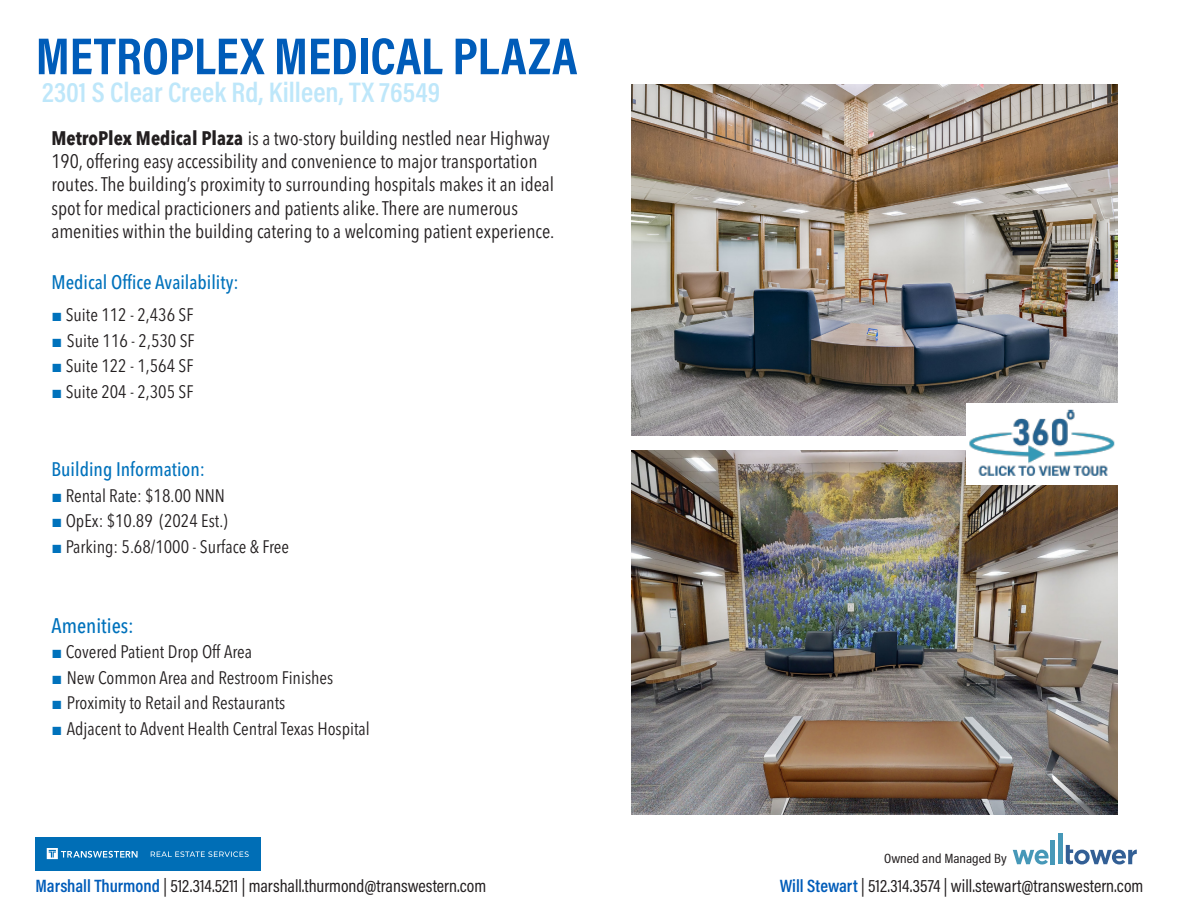
<style>
.page{position:relative;width:1188px;height:918px;background:#fff}
.page>*{position:absolute;margin:0;border:0;box-sizing:border-box;transform-origin:0 0}
.t1{font:700 52.5px "Acumin Pro Cond";color:#005cb9}
.t2{font:600 28.5px "Acumin Pro Cond";color:#bee7fa}
.t3{font:500 condensed 21px "Avenir Next LT Pro";color:#0072bc}
.t4{font:condensed 19.5px/23.4px "Avenir Next LT Pro";color:#231f20}
.t5{font:500 condensed 19.5px "Avenir Next LT Pro";color:#0072bc}
.t6{font:condensed 18px "Avenir Next LT Pro";color:#231f20}
.t7{font:18px "Acumin Pro Cond";color:#231f20}
.t8{font:13.5px "Acumin Pro Cond";color:#231f20;scale:1.1 1}
.s1{font-weight:700}
.s2{font-family:"Times New Roman";font-stretch:normal;color:#0072bc}
.s3{font-weight:600;color:#005cb9}
</style>
<div class="page">
<div style="left:36px;top:837px;width:225px;height:33px;background:#006eb6"></div>
<svg style="left:47px;top:848px;width:91px;height:11px"></svg>
<svg style="left:151px;top:851px;width:98px;height:6px"></svg>
<svg style="left:1013px;top:833px;width:124px;height:32px"></svg>
<img style="left:631px;top:84px;width:486px;height:351px">
<img style="left:631px;top:450px;width:486px;height:365px">
<img style="left:967px;top:404px;width:150px;height:81px">
<h1 class="t1" style="left:36px;top:21px;width:543px">METROPLEX MEDICAL PLAZA</h1>
<h2 class="t2" style="left:42px;top:73px;width:400px">2301 S Clear Creek Rd, Killeen, TX 76549</h2>
<p class="t4" style="left:51px;top:126px;width:505px"><span class="s1">MetroPlex Medical Plaza</span> is a two-story building nestled near Highway 190, offering easy accessibility and convenience to major transportation routes. The building’s proximity to surrounding hospitals makes it an ideal spot for medical practicioners and patients alike. There are numerous amenities within the building catering to a welcoming patient experience.</p>
<p class="t5" style="left:51px;top:270px;width:189px">Medical Office Availability:</p>
<p class="t6" style="left:51px;top:304px;width:144px"><span class="s2">■</span> Suite 112 - 2,436 SF</p>
<p class="t6" style="left:51px;top:329px;width:145px"><span class="s2">■</span> Suite 116 - 2,530 SF</p>
<p class="t6" style="left:51px;top:355px;width:144px"><span class="s2">■</span> Suite 122 - 1,564 SF</p>
<p class="t6" style="left:51px;top:380px;width:144px"><span class="s2">■</span> Suite 204 - 2,305 SF</p>
<p class="t5" style="left:51px;top:458px;width:155px">Building Information:</p>
<p class="t6" style="left:51px;top:485px;width:175px"><span class="s2">■</span> Rental Rate: $18.00 NNN</p>
<p class="t6" style="left:51px;top:510px;width:178px"><span class="s2">■</span> OpEx: $10.89 (2024 Est.)</p>
<p class="t6" style="left:51px;top:536px;width:239px"><span class="s2">■</span> Parking: 5.68/1000 - Surface &amp; Free</p>
<p class="t3" style="left:51px;top:613px;width:84px">Amenities:</p>
<p class="t6" style="left:51px;top:641px;width:202px"><span class="s2">■</span> Covered Patient Drop Off Area</p>
<p class="t6" style="left:51px;top:666px;width:283px"><span class="s2">■</span> New Common Area and Restroom Finishes</p>
<p class="t6" style="left:51px;top:692px;width:235px"><span class="s2">■</span> Proximity to Retail and Restaurants</p>
<p class="t6" style="left:51px;top:717px;width:320px"><span class="s2">■</span> Adjacent to Advent Health Central Texas Hospital</p>
<p class="t8" style="left:884px;top:849px;width:113px">Owned and Managed By</p>
<p class="t7" style="left:36px;top:874px;width:452px"><span class="s3">Marshall Thurmond</span> | 512.314.5211 | marshall.thurmond@transwestern.com</p>
<p class="t7" style="left:780px;top:874px;width:365px"><span class="s3">Will Stewart</span> | 512.314.3574 | will.stewart@transwestern.com</p>
</div>
